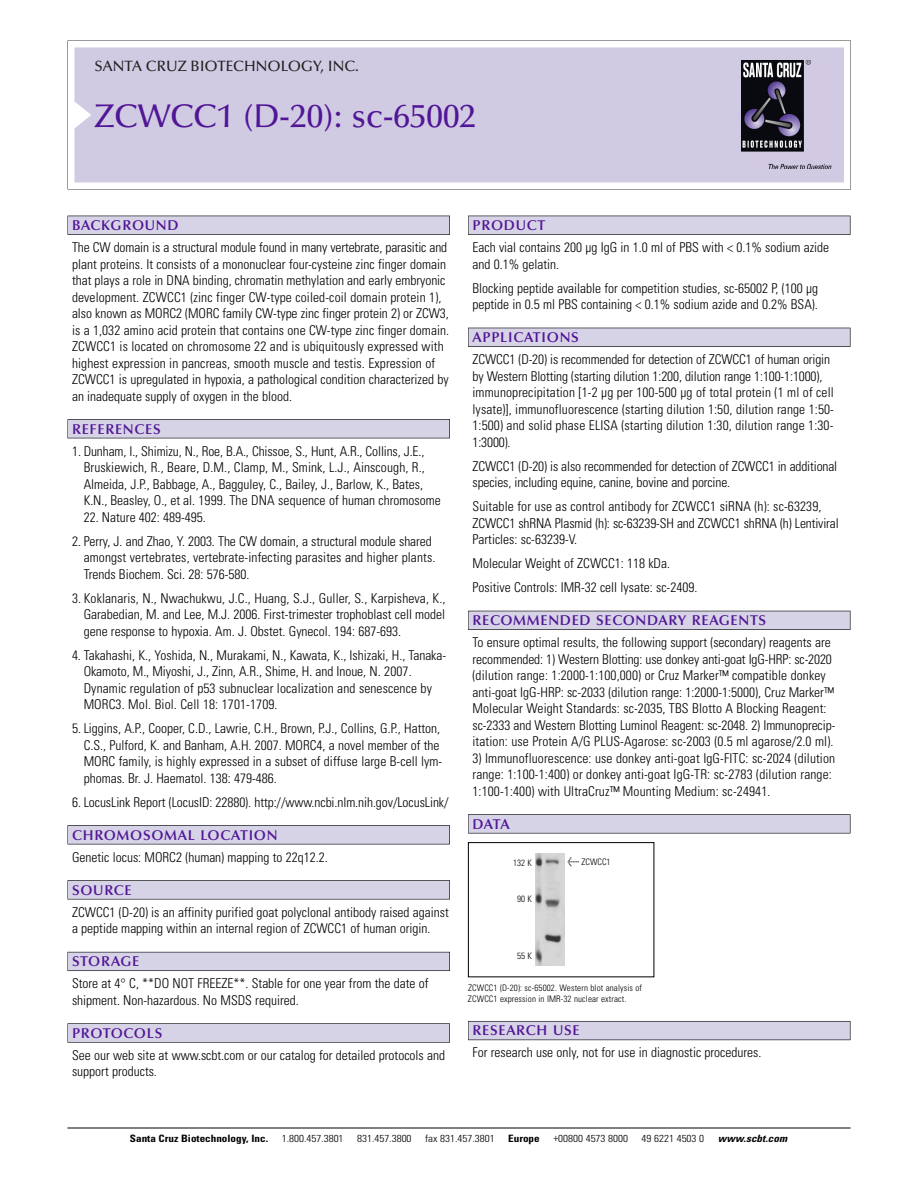
<style>
.page{position:relative;width:918px;height:1188px;background:#fff}
.page>*{position:absolute;margin:0;border:0;box-sizing:border-box;transform-origin:0 0}
.t1{font:500 33px "Optima";color:#511695}
.t2{font:500 15px "Optima";color:#231f20}
.t3{font:600 14.25px "Optima";letter-spacing:.05em;color:#511695}
.t4{font:300 condensed 13.5px/16.5px "Univers";color:#000}
.t5{font:300 condensed 10.2px "Univers";color:#000;scale:1.1 1}
.t6{font:700 condensed 10.2px "Univers";color:#000;scale:1.1 1}
.t7{font:italic 700 condensed 10.2px "Univers";letter-spacing:.005em;color:#000;scale:1.1 1}
.t8{font:300 condensed 9px/10.5px "Univers";letter-spacing:.015em;color:#000}
.s1{font-family:"Meta Plus";font-weight:400;font-stretch:normal;font-size:10.5px}
</style>
<div class="page">
<svg style="left:68px;top:40px;width:783px;height:149px"></svg>
<div style="left:74px;top:47px;width:770px;height:135px;background:#d1cae3"></div>
<img style="left:741px;top:60px;width:90px;height:108px">
<div style="left:68px;top:216px;width:382px;height:19px;background:#525155"></div>
<div style="left:68px;top:216px;width:381px;height:18px;background:#d7d3e7"></div>
<div style="left:68px;top:419px;width:382px;height:19px;background:#525155"></div>
<div style="left:68px;top:420px;width:381px;height:18px;background:#d7d3e7"></div>
<div style="left:68px;top:825px;width:382px;height:19px;background:#545357"></div>
<div style="left:68px;top:826px;width:381px;height:18px;background:#d7d3e7"></div>
<div style="left:68px;top:880px;width:382px;height:19px;background:#575759"></div>
<div style="left:68px;top:881px;width:381px;height:18px;background:#d7d3e7"></div>
<div style="left:68px;top:952px;width:382px;height:19px;background:#5b5a62"></div>
<div style="left:68px;top:952px;width:381px;height:18px;background:#d7d3e7"></div>
<div style="left:68px;top:1023px;width:382px;height:20px;background:#626263"></div>
<div style="left:68px;top:1024px;width:381px;height:18px;background:#d7d3e7"></div>
<div style="left:468px;top:216px;width:382px;height:19px;background:#525155"></div>
<div style="left:468px;top:216px;width:382px;height:18px;background:#d7d3e7"></div>
<div style="left:468px;top:328px;width:382px;height:19px;background:#515055"></div>
<div style="left:468px;top:328px;width:382px;height:18px;background:#d7d3e7"></div>
<div style="left:468px;top:611px;width:382px;height:19px;background:#525158"></div>
<div style="left:468px;top:611px;width:382px;height:18px;background:#d7d3e7"></div>
<div style="left:468px;top:814px;width:382px;height:19px;background:#575759"></div>
<div style="left:468px;top:815px;width:382px;height:18px;background:#d7d3e7"></div>
<div style="left:468px;top:1021px;width:382px;height:19px;background:#5b5961"></div>
<div style="left:468px;top:1022px;width:382px;height:18px;background:#d7d3e7"></div>
<hr style="left:68px;top:1128px;width:782px;height:1px;background:#000">
<div style="left:468px;top:842px;width:186px;height:135px;border:1px solid #000"></div>
<img style="left:535px;top:853px;width:29px;height:113px">
<p class="t2" style="left:94px;top:61px;width:266px">SANTA CRUZ BIOTECHNOLOGY, INC.</p>
<h1 class="t1" style="left:94px;top:103px;width:383px">ZCWCC1 (D-20): sc-65002</h1>
<p class="t3" style="left:72px;top:219px;width:108px">BACKGROUND</p>
<p class="t4" style="left:72px;top:240px;width:379px">The CW domain is a structural module found in many vertebrate, parasitic and plant proteins. It consists of a mononuclear four-cysteine zinc finger domain that plays a role in DNA binding, chromatin methylation and early embryonic development. ZCWCC1 (zinc finger CW-type coiled-coil domain protein 1), also known as MORC2 (MORC family CW-type zinc finger protein 2) or ZCW3, is a 1,032 amino acid protein that contains one CW-type zinc finger domain.<br>ZCWCC1 is located on chromosome 22 and is ubiquitously expressed with highest expression in pancreas, smooth muscle and testis. Expression of ZCWCC1 is upregulated in hypoxia, a pathological condition characterized by an inadequate supply of oxygen in the blood.</p>
<p class="t3" style="left:72px;top:423px;width:90px">REFERENCES</p>
<p class="t4" style="left:84px;top:444px;width:359px;text-indent:-12px">1. Dunham, I., Shimizu, N., Roe, B.A., Chissoe, S., Hunt, A.R., Collins, J.E., Bruskiewich, R., Beare, D.M., Clamp, M., Smink, L.J., Ainscough, R., Almeida, J.P., Babbage, A., Bagguley, C., Bailey, J., Barlow, K., Bates, K.N., Beasley, O., et al. 1999. The DNA sequence of human chromosome</p>
<p class="t4" style="left:84px;top:510px;width:124px">22. Nature 402: 489-495.</p>
<p class="t4" style="left:84px;top:534px;width:353px;text-indent:-12px">2. Perry, J. and Zhao, Y. 2003. The CW domain, a structural module shared amongst vertebrates, vertebrate-infecting parasites and higher plants.<br>Trends Biochem. Sci. 28: 576-580.</p>
<p class="t4" style="left:84px;top:591px;width:363px;text-align:justify;text-indent:-12px">3. Koklanaris, N., Nwachukwu, J.C., Huang, S.J., Guller, S., Karpisheva, K., Garabedian, M. and Lee, M.J. 2006. First-trimester trophoblast cell model gene response to hypoxia. Am. J. Obstet. Gynecol. 194: 687-693.</p>
<p class="t4" style="left:84px;top:648px;width:364px;text-indent:-12px">4. Takahashi, K., Yoshida, N., Murakami, N., Kawata, K., Ishizaki, H., Tanaka-Okamoto, M., Miyoshi, J., Zinn, A.R., Shime, H. and Inoue, N. 2007.<br>Dynamic regulation of p53 subnuclear localization and senescence by MORC3. Mol. Biol. Cell 18: 1701-1709.</p>
<p class="t4" style="left:84px;top:721px;width:360px;text-indent:-12px">5. Liggins, A.P., Cooper, C.D., Lawrie, C.H., Brown, P.J., Collins, G.P., Hatton, C.S., Pulford, K. and Banham, A.H. 2007. MORC4, a novel member of the MORC family, is highly expressed in a subset of diffuse large B-cell lym&shy;phomas. Br. J. Haematol. 138: 479-486.</p>
<p class="t4" style="left:72px;top:795px;width:378px">6. LocusLink Report (LocusID: 22880). http://www.ncbi.nlm.nih.gov/LocusLink/</p>
<p class="t3" style="left:72px;top:829px;width:207px">CHROMOSOMAL LOCATION</p>
<p class="t4" style="left:72px;top:850px;width:257px">Genetic locus: MORC2 (human) mapping to 22q12.2.</p>
<p class="t3" style="left:72px;top:884px;width:61px">SOURCE</p>
<p class="t4" style="left:72px;top:905px;width:378px">ZCWCC1 (D-20) is an affinity purified goat polyclonal antibody raised against a peptide mapping within an internal region of ZCWCC1 of human origin.</p>
<p class="t3" style="left:72px;top:956px;width:69px">STORAGE</p>
<p class="t4" style="left:72px;top:976px;width:358px">Store at 4° C, **DO NOT FREEZE**. Stable for one year from the date of shipment. Non-hazardous. No MSDS required.</p>
<p class="t3" style="left:72px;top:1027px;width:92px">PROTOCOLS</p>
<p class="t4" style="left:72px;top:1048px;width:375px">See our web site at www.scbt.com or our catalog for detailed protocols and support products.</p>
<p class="t3" style="left:473px;top:219px;width:74px">PRODUCT</p>
<p class="t4" style="left:473px;top:240px;width:358px">Each vial contains 200 µg IgG in 1.0 ml of PBS with &lt; 0.1% sodium azide and 0.1% gelatin.</p>
<p class="t4" style="left:473px;top:281px;width:347px">Blocking peptide available for competition studies, sc-65002 P, (100 µg peptide in 0.5 ml PBS containing &lt; 0.1% sodium azide and 0.2% BSA).</p>
<p class="t3" style="left:473px;top:332px;width:108px">APPLICATIONS</p>
<p class="t4" style="left:473px;top:352px;width:363px">ZCWCC1 (D-20) is recommended for detection of ZCWCC1 of human origin by Western Blotting (starting dilution 1:200, dilution range 1:100-1:1000), immunoprecipitation [1-2 µg per 100-500 µg of total protein (1 ml of cell lysate)], immunofluorescence (starting dilution 1:50, dilution range 1:50- 1:500) and solid phase ELISA (starting dilution 1:30, dilution range 1:30- 1:3000).</p>
<p class="t4" style="left:473px;top:459px;width:366px">ZCWCC1 (D-20) is also recommended for detection of ZCWCC1 in additional species, including equine, canine, bovine and porcine.</p>
<p class="t4" style="left:473px;top:499px;width:368px">Suitable for use as control antibody for ZCWCC1 siRNA (h): sc-63239,<br>ZCWCC1 shRNA Plasmid (h): sc-63239-SH and ZCWCC1 shRNA (h) Lentiviral<br>Particles: sc-63239-V.</p>
<p class="t4" style="left:473px;top:553px;width:226px;line-height:24px">Molecular Weight of ZCWCC1: 118 kDa.<br>Positive Controls: IMR-32 cell lysate: sc-2409.</p>
<p class="t3" style="left:473px;top:615px;width:295px">RECOMMENDED SECONDARY REAGENTS</p>
<p class="t4" style="left:473px;top:635px;width:364px">To ensure optimal results, the following support (secondary) reagents are recommended: 1) Western Blotting: use donkey anti-goat IgG-HRP: sc-2020 (dilution range: 1:2000-1:100,000) or Cruz Marker™ compatible donkey anti-goat IgG-HRP: sc-2033 (dilution range: 1:2000-1:5000), Cruz Marker™ Molecular Weight Standards: sc-2035, TBS Blotto A Blocking Reagent: sc-2333 and Western Blotting Luminol Reagent: sc-2048. 2) Immunoprecip&shy;itation: use Protein A/G PLUS-Agarose: sc-2003 (0.5 ml agarose/2.0 ml).</p>
<p class="t4" style="left:473px;top:751px;width:364px">3) Immunofluorescence: use donkey anti-goat IgG-FITC: sc-2024 (dilution range: 1:100-1:400) or donkey anti-goat IgG-TR: sc-2783 (dilution range:<br>1:100-1:400) with UltraCruz™ Mounting Medium: sc-24941.</p>
<p class="t3" style="left:473px;top:818px;width:39px">DATA</p>
<p class="t8" style="left:513px;top:858px;width:20px">132 K</p>
<p class="t8" style="left:517px;top:894px;width:16px">90 K</p>
<p class="t8" style="left:517px;top:951px;width:16px">55 K</p>
<p class="t8" style="left:567px;top:858px;width:45px"><span class="s1">&lt;</span> ZCWCC1</p>
<p class="t8" style="left:468px;top:984px;width:176px">ZCWCC1 (D-20): sc-65002. Western blot analysis of<br>ZCWCC1 expression in IMR-32 nuclear extract.</p>
<p class="t3" style="left:473px;top:1025px;width:109px">RESEARCH USE</p>
<p class="t4" style="left:473px;top:1046px;width:290px">For research use only, not for use in diagnostic procedures.</p>
<p class="t6" style="left:130px;top:1135px;width:127px">Santa Cruz Biotechnology, Inc.</p>
<p class="t5" style="left:282px;top:1135px;width:58px">1.800.457.3801</p>
<p class="t5" style="left:357px;top:1135px;width:51px">831.457.3800</p>
<p class="t5" style="left:425px;top:1135px;width:65px">fax 831.457.3801</p>
<p class="t6" style="left:508px;top:1135px;width:30px">Europe</p>
<p class="t5" style="left:553px;top:1135px;width:69px">+00800 4573 8000</p>
<p class="t5" style="left:642px;top:1135px;width:58px">49 6221 4503 0</p>
<p class="t7" style="left:718px;top:1135px;width:64px">www.scbt.com</p>
</div>
